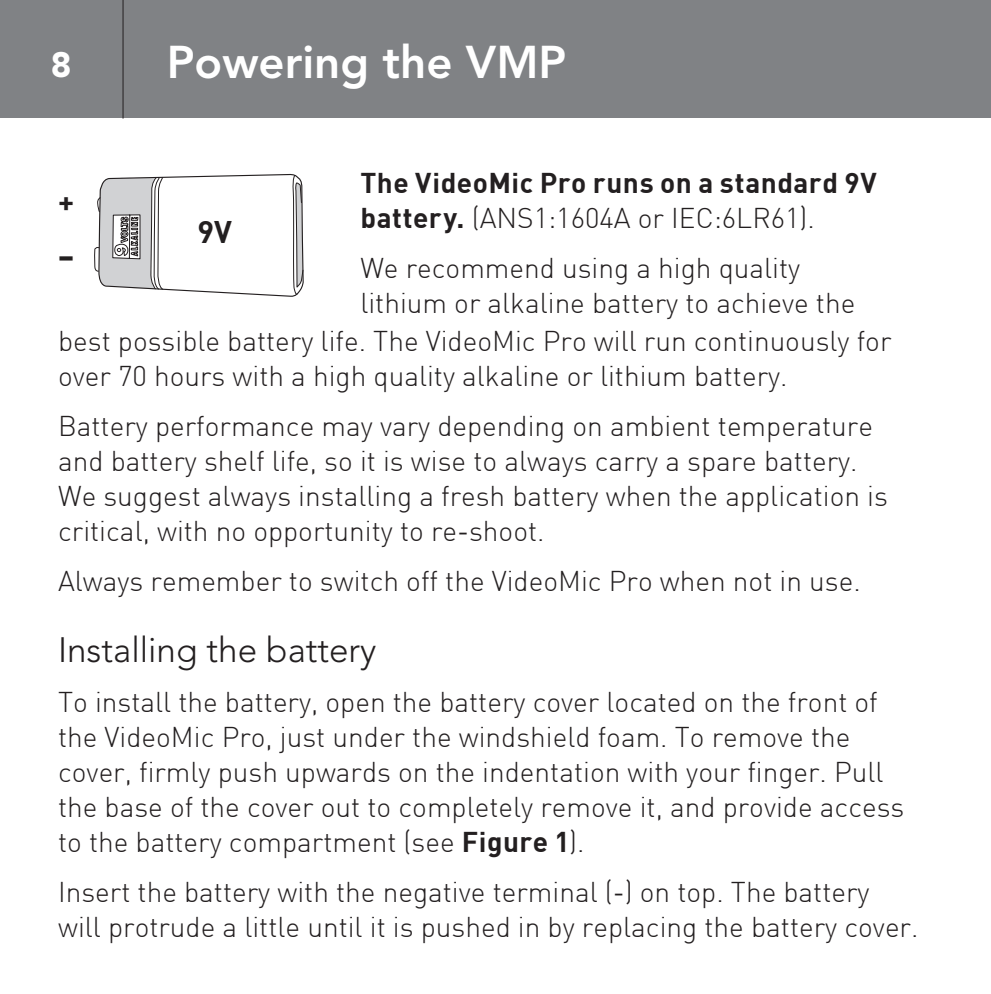
<style>
.page{position:relative;width:991px;height:994px;background:#fff}
.page>*{position:absolute;margin:0;border:0;box-sizing:border-box;transform-origin:0 0}
.t1{font:800 45.5px "Avenir";color:#fff}
.t2{font:300 35px "Avenir";color:#231f20}
.t3{font:900 35px "Avenir";color:#fff}
.t4{font:700 30.45px "DIN";color:#231f20}
.t5{font:700 29.75px/54.2px "DIN";color:#231f20}
.t6{font:300 28px/35px "DIN";color:#231f20}
.t7{font:700 28px/35px "DIN";letter-spacing:.02em;color:#231f20}
.s1{font-weight:300}
.s2{font-weight:700}
</style>
<div class="page">
<div style="left:0;top:0;width:990px;height:118px;background:#808285"></div>
<hr style="left:122px;top:0;width:2px;height:118px;background:#231f20">
<svg style="left:94px;top:174px;width:210px;height:123px"></svg>
<p class="t3" style="left:51px;top:44px;width:22px">8</p>
<h1 class="t1" style="left:167px;top:35px;width:401px">Powering the VMP</h1>
<p class="t5" style="left:58px;top:173px;width:18px">+ –</p>
<p class="t4" style="left:197px;top:212px;width:36px">9V</p>
<p class="t7" style="left:360px;top:164px;width:518px">The VideoMic Pro runs on a standard 9V battery. <span class="s1">(ANS1:1604A or IEC:6LR61).</span></p>
<p class="t6" style="left:360px;top:250px;width:496px">We recommend using a high quality lithium or alkaline battery to achieve the</p>
<p class="t6" style="left:58px;top:323px;width:835px">best possible battery life. The VideoMic Pro will run continuously for over 70 hours with a high quality alkaline or lithium battery.</p>
<p class="t6" style="left:58px;top:408px;width:831px">Battery performance may vary depending on ambient temperature and battery shelf life, so it is wise to always carry a spare battery.<br>We suggest always installing a fresh battery when the application is critical, with no opportunity to re-shoot.</p>
<p class="t6" style="left:58px;top:563px;width:804px">Always remember to switch off the VideoMic Pro when not in use.</p>
<p class="t2" style="left:58px;top:629px;width:320px">Installing the battery</p>
<p class="t6" style="left:58px;top:683px;width:847px">To install the battery, open the battery cover located on the front of the VideoMic Pro, just under the windshield foam. To remove the cover, firmly push upwards on the indentation with your finger. Pull the base of the cover out to completely remove it, and provide access to the battery compartment (see <span class="s2">Figure 1</span>).</p>
<p class="t6" style="left:58px;top:873px;width:861px">Insert the battery with the negative terminal (-) on top. The battery will protrude a little until it is pushed in by replacing the battery cover.</p>
</div>
